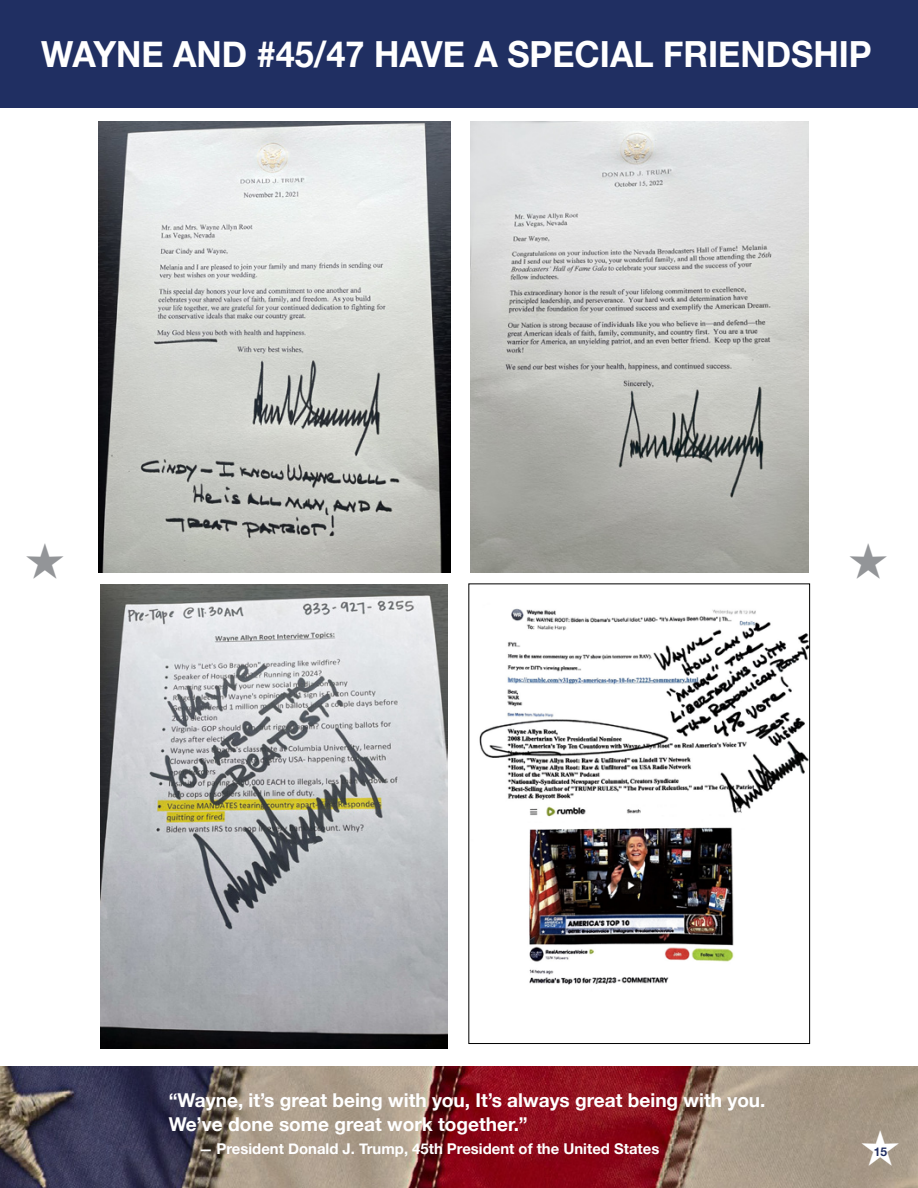
<style>
.page{position:relative;width:918px;height:1188px;background:#fff}
.page>*{position:absolute;margin:0;border:0;box-sizing:border-box;transform-origin:0 0}
.t1{font:700 36px "Helvetica Neue";color:#fff;scale:.95 1}
.t2{font:700 19.05px/23.4px "Helvetica Neue";color:#fff}
.t3{font:700 14.85px "Helvetica Neue";color:#fff}
.t4{font:700 12px "Helvetica Neue";color:#212e62}
.s1{font-size:13.65px}
.s2{color:#fff}
</style>
<div class="page">
<img style="left:0;top:1066px;width:918px;height:122px">
<div style="left:0;top:0;width:918px;height:108px;background:#202f62"></div>
<img style="left:98px;top:122px;width:353px;height:450px">
<img style="left:471px;top:122px;width:338px;height:450px">
<img style="left:100px;top:585px;width:348px;height:463px">
<img style="left:479px;top:608px;width:329px;height:377px">
<div style="left:468px;top:583px;width:342px;height:461px;border:1px solid #000"></div>
<h1 class="t1" style="left:41px;top:26px;width:876px">WAYNE AND #45/47 HAVE A SPECIAL FRIENDSHIP</h1>
<p class="t2" style="left:169px;top:1089px;width:598px">“Wayne, it’s great being with you, It’s always great being with you.<br>We’ve done some great work together.”</p>
<p class="t3" style="left:199px;top:1137px;width:462px"><span class="s1">—</span> President Donald J. Trump, 45th President of the United States</p>
<p class="t4" style="left:860px;top:1142px;width:42px"><span class="s2">★</span>1 5</p>
</div>
